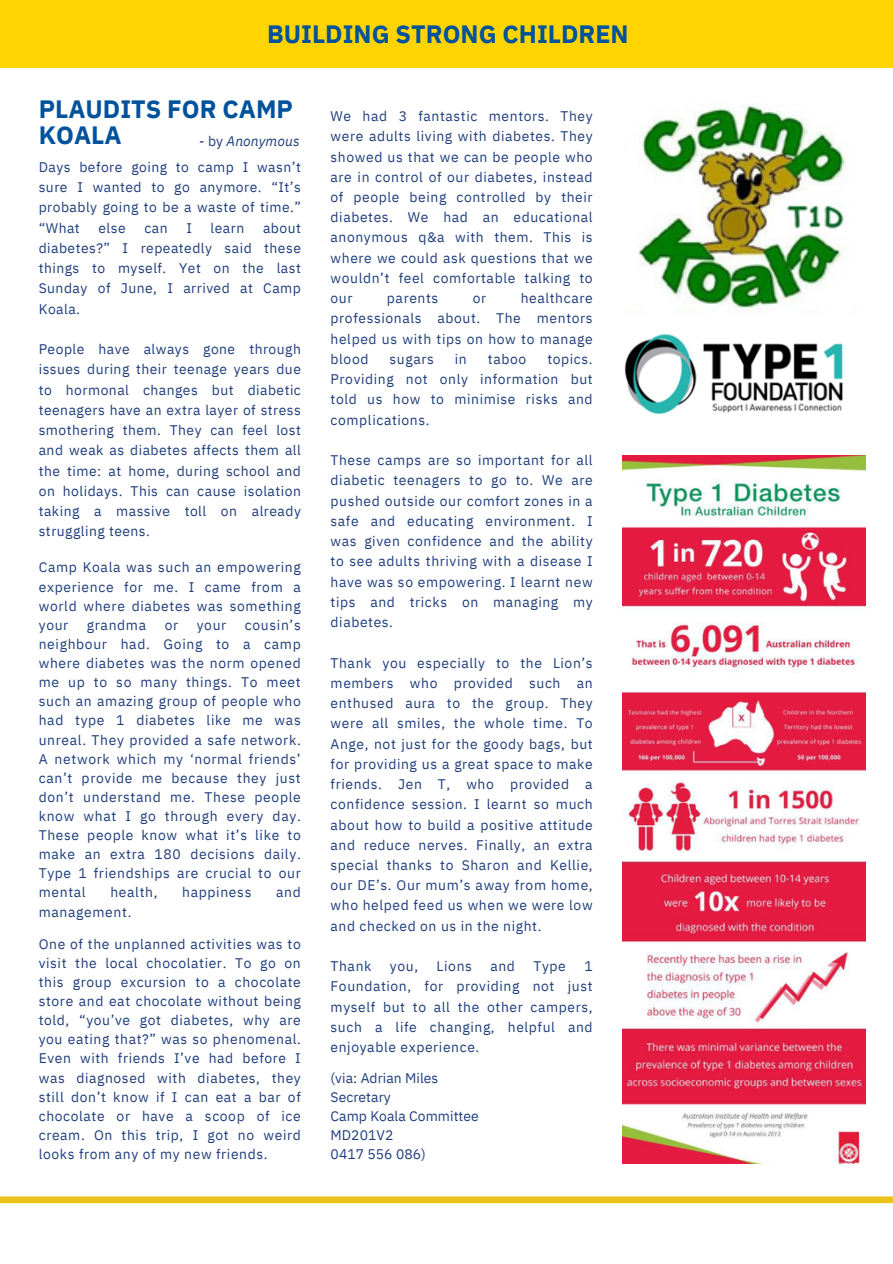
<style>
.page{position:relative;width:893px;height:1264px;background:#fff}
.page>*{position:absolute;margin:0;border:0;box-sizing:border-box;transform-origin:0 0}
.t1{font:700 25.05px/25.8px "IBM Plex Sans";color:#00529b}
.t2{font:13.95px/20.2px "IBM Plex Sans";letter-spacing:.045em;color:#1e3d7b;text-align:justify}
.t3{font:13.95px "IBM Plex Sans";letter-spacing:.005em;color:#1e3d7b}
.t4{font:italic 13.95px "IBM Plex Sans";letter-spacing:.005em;color:#1e3d7b}
.s1{font-style:normal}
</style>
<div class="page">
<div style="left:0;top:1196px;width:892px;height:7px;background:#eec21a"></div>
<div style="left:0;top:0;width:892px;height:68px;background:#ffd400"></div>
<img style="left:639px;top:105px;width:209px;height:204px">
<img style="left:622px;top:456px;width:243px;height:707px">
<img style="left:624px;top:334px;width:219px;height:80px">
<p class="t1" style="left:267px;top:21px;width:363px">BUILDING STRONG CHILDREN</p>
<p class="t1" style="left:39px;top:96px;width:256px">PLAUDITS FOR CAMP<br>KOALA</p>
<p class="t2" style="left:39px;top:156px;width:264px">Days before going to camp I wasn’t sure I wanted to go anymore. “It’s probably going to be a waste of time.” “What</p>
<p class="t4" style="left:199px;top:131px;width:102px"><span class="s1">- by</span> Anonymous</p>
<p class="t2" style="left:39px;top:217px;width:264px;text-indent:224px">about diabetes?” I repeatedly said these things to myself. Yet on the last Sunday of June, I arrived at Camp Koala.</p>
<p class="t2" style="left:39px;top:339px;width:264px">People have always gone through issues during their teenage years due to hormonal changes but diabetic teenagers have an extra layer of stress smothering them. They can feel lost and weak as diabetes affects them all the time: at home, during school and on holidays. This can cause isolation taking a massive toll on already struggling teens.</p>
<p class="t2" style="left:39px;top:557px;width:263px;line-height:19px">Camp Koala was such an empowering experience for me. I came from a world where diabetes was something your</p>
<p class="t2" style="left:98px;top:217px;width:29px">else</p>
<p class="t2" style="left:144px;top:217px;width:25px">can</p>
<p class="t2" style="left:186px;top:217px;width:7px">I</p>
<p class="t2" style="left:210px;top:217px;width:35px">learn</p>
<p class="t2" style="left:39px;top:615px;width:263px;line-height:19px;text-indent:206px">cousin’s neighbour had. Going to a camp where diabetes was the norm opened me up to so many things. To meet such an amazing group of people who had type 1 diabetes like me was unreal. They provided a safe network.<br>A network which my ‘normal friends’ can’t provide me because they just don’t understand me. These people know what I go through every day.<br>These people know what it’s like to make an extra 180 decisions daily.<br>Type 1 friendships are crucial to our mental</p>
<p class="t2" style="left:87px;top:614px;width:61px">grandma</p>
<p class="t2" style="left:165px;top:614px;width:15px">or</p>
<p class="t2" style="left:197px;top:614px;width:31px">your</p>
<p class="t2" style="left:110px;top:882px;width:49px">health,</p>
<p class="t2" style="left:182px;top:882px;width:71px">happiness</p>
<p class="t2" style="left:276px;top:882px;width:26px">and</p>
<p class="t2" style="left:39px;top:901px;width:94px">management.</p>
<p class="t2" style="left:39px;top:933px;width:263px;line-height:19px">One of the unplanned activities was to visit the local chocolatier. To go on this group excursion to a chocolate store and eat chocolate without being told, “you’ve got diabetes, why are you eating that?” was so phenomenal.<br>Even with friends I’ve had before I was diagnosed with diabetes, they still don’t know if I can eat a bar of chocolate or have a scoop of ice cream. On this trip, I got no weird looks from any of my new friends.</p>
<p class="t2" style="left:330px;top:106px;width:263px">We had 3 fantastic mentors. They were adults living with diabetes. They showed us that we can be people who are in control of our diabetes, instead of people being controlled by their diabetes. We had an educational anonymous q&amp;a with them. This is where we could ask questions that we wouldn’t feel comfortable talking to our</p>
<p class="t2" style="left:330px;top:288px;width:263px;text-indent:190px">healthcare professionals about. The mentors helped us with tips on how to manage blood</p>
<p class="t2" style="left:387px;top:288px;width:53px">parents</p>
<p class="t2" style="left:472px;top:288px;width:15px">or</p>
<p class="t2" style="left:330px;top:348px;width:263px;text-indent:217px">topics.<br>Providing not only information but told us how to minimise risks and complications.</p>
<p class="t2" style="left:330px;top:450px;width:263px">These camps are so important for all diabetic teenagers to go to. We are pushed outside our comfort zones in a safe and educating environment. I was given confidence and the ability to see adults thriving with a disease I have was so empowering. I learnt new tips and tricks on managing my diabetes.</p>
<p class="t2" style="left:330px;top:652px;width:263px">Thank you especially to the Lion’s members who provided such an enthused aura to the group. They were all smiles, the whole time. To Ange, not just for the goody bags, but for providing us a great space to make friends. Jen T, who provided a confidence session. I learnt so much about how to build a positive attitude and reduce nerves. Finally, an extra special thanks to Sharon and Kellie, our DE’s. Our mum’s away from home, who helped feed us when we were low and checked on us in the night.</p>
<p class="t2" style="left:330px;top:955px;width:42px">Thank</p>
<p class="t2" style="left:390px;top:955px;width:30px">you,</p>
<p class="t2" style="left:436px;top:955px;width:37px">Lions</p>
<p class="t2" style="left:490px;top:955px;width:26px">and</p>
<p class="t2" style="left:533px;top:955px;width:34px">Type</p>
<p class="t2" style="left:389px;top:348px;width:46px">sugars</p>
<p class="t2" style="left:455px;top:348px;width:13px">in</p>
<p class="t2" style="left:488px;top:348px;width:40px">taboo</p>
<p class="t2" style="left:330px;top:955px;width:263px;text-indent:254px">1<br>Foundation, for providing not just myself but to all the other campers, such a life changing, helpful and enjoyable experience.</p>
<p class="t3" style="left:330px;top:1068px;width:109px">(via: Adrian Miles</p>
<p class="t3" style="left:330px;top:1087px;width:62px">Secretary</p>
<p class="t3" style="left:330px;top:1106px;width:150px">Camp Koala Committee</p>
<p class="t3" style="left:330px;top:1125px;width:64px">MD201V2</p>
<p class="t3" style="left:330px;top:1144px;width:97px">0417 556 086)</p>
</div>
